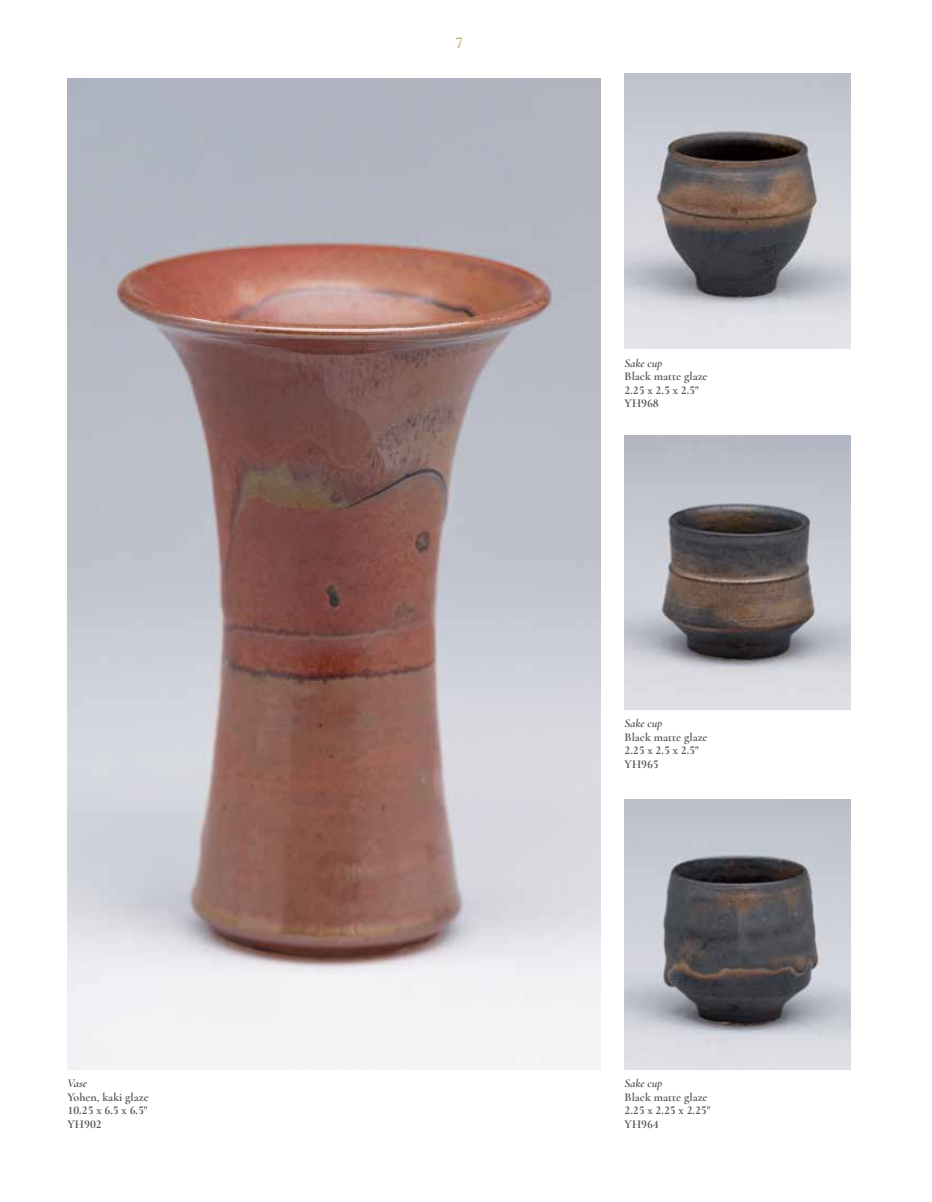
<style>
.page{position:relative;width:932px;height:1202px;background:#fff}
.page>*{position:absolute;margin:0;border:0;box-sizing:border-box;transform-origin:0 0}
.t1{font:600 16.5px "Cormorant";color:#c8ad83}
.t2{font:700 12px/13.5px "Cormorant";color:#58595b}
.t3{font:italic 700 12px "Cormorant";color:#58595b}
</style>
<div class="page">
<img style="left:68px;top:78px;width:532px;height:991px">
<img style="left:624px;top:74px;width:226px;height:275px">
<img style="left:624px;top:436px;width:226px;height:273px">
<img style="left:624px;top:799px;width:226px;height:270px">
<p class="t3" style="left:68px;top:1076px;width:21px">Vase</p>
<p class="t2" style="left:68px;top:1090px;width:83px;text-align:justify">Yohen, kaki glaze 10.25 x 6.5 x 6.5" YH902</p>
<h1 class="t1" style="left:455px;top:32px;width:9px">7</h1>
<p class="t3" style="left:624px;top:356px;width:39px">Sake cup</p>
<p class="t2" style="left:624px;top:370px;width:85px">Black matte glaze<br>2.25 x 2.5 x 2.5"<br>YH968</p>
<p class="t3" style="left:624px;top:716px;width:39px">Sake cup</p>
<p class="t2" style="left:624px;top:730px;width:85px">Black matte glaze<br>2.25 x 2.5 x 2.5"<br>YH965</p>
<p class="t3" style="left:624px;top:1076px;width:39px">Sake cup</p>
<p class="t2" style="left:624px;top:1090px;width:87px">Black matte glaze<br>2.25 x 2.25 x 2.25"<br>YH964</p>
</div>
